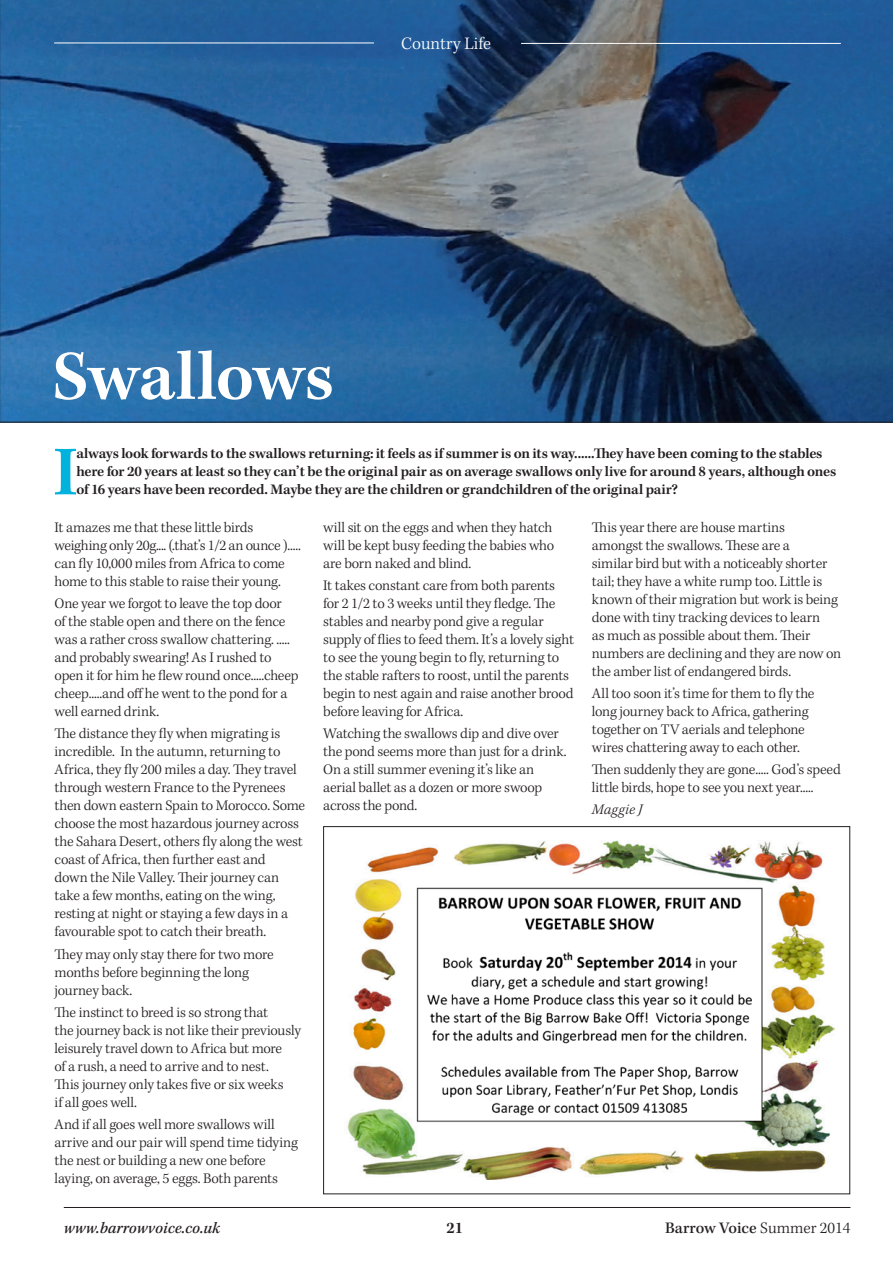
<style>
.page{position:relative;width:893px;height:1263px;background:#fff}
.page>*{position:absolute;margin:0;border:0;box-sizing:border-box;transform-origin:0 0}
.t1{font:600 72px "Kepler Std";letter-spacing:-.005em;color:#fff}
.t2{font:600 72px "Kepler Std";color:#00b2dc}
.t3{font:300 18px "Kepler Std";color:#fff}
.t4{font:italic 500 16.5px "Kepler Std";color:#231f20}
.t5{font:500 16.5px "Kepler Std";color:#231f20}
.t6{font:600 16.5px "Kepler Std";color:#231f20}
.t7{font:300 15px/18px "Kepler Std";letter-spacing:-.01em;color:#231f20}
.t8{font:600 15px/18px "Kepler Std";letter-spacing:-.01em;color:#231f20}
.t9{font:italic 300 15px "Kepler Std";letter-spacing:.015em;color:#231f20}
.s1{font-weight:300}
</style>
<div class="page">
<hr style="left:64px;top:1207px;width:786px;height:1px;background:#231f20">
<svg style="left:0;top:0;width:893px;height:422px;background:#315d88"></svg>
<hr style="left:54px;top:43px;width:320px;height:1px;background:#fff">
<hr style="left:521px;top:43px;width:320px;height:1px;background:#fff">
<img style="left:347px;top:840px;width:487px;height:339px">
<p class="t3" style="left:401px;top:33px;width:91px">Country Life</p>
<h1 class="t1" style="left:52px;top:335px;width:283px">Swallows</h1>
<h1 class="t2" style="left:53px;top:431px;width:26px">I</h1>
<p class="t8" style="left:76px;top:445px;width:761px">always look forwards to the swallows returning: it feels as if summer is on its way......They have been coming to the stables here for 20 years at least so they can’t be the original pair as on average swallows only live for around 8 years, although ones of 16 years have been recorded. Maybe they are the children or grandchildren of the original pair?</p>
<p class="t7" style="left:55px;top:519px;width:248px">It amazes me that these little birds weighing only 20g.... (.that’s 1/2 an ounce )..... can fly 10,000 miles from Africa to come home to this stable to raise their young.</p>
<p class="t7" style="left:55px;top:595px;width:245px">One year we forgot to leave the top door<br>of the stable open and there on the fence was a rather cross swallow chattering. ..... and probably swearing! As I rushed to open it for him he flew round once.....cheep cheep.....and off he went to the pond for a well earned drink.</p>
<p class="t7" style="left:55px;top:725px;width:252px">The distance they fly when migrating is incredible. In the autumn, returning to Africa, they fly 200 miles a day. They travel through western France to the Pyrenees then down eastern Spain to Morocco. Some choose the most hazardous journey across the Sahara Desert, others fly along the west coast of Africa, then further east and<br>down the Nile Valley. Their journey can take a few months, eating on the wing, resting at night or staying a few days in a favourable spot to catch their breath.</p>
<p class="t7" style="left:55px;top:945px;width:221px">They may only stay there for two more months before beginning the long journey back.</p>
<p class="t7" style="left:55px;top:1004px;width:248px">The instinct to breed is so strong that<br>the journey back is not like their previously leisurely travel down to Africa but more<br>of a rush, a need to arrive and to nest.<br>This journey only takes five or six weeks<br>if all goes well.</p>
<p class="t7" style="left:55px;top:1116px;width:245px">And if all goes well more swallows will arrive and our pair will spend time tidying the nest or building a new one before laying, on average, 5 eggs. Both parents</p>
<p class="t7" style="left:323px;top:519px;width:232px">will sit on the eggs and when they hatch will be kept busy feeding the babies who are born naked and blind.</p>
<p class="t7" style="left:323px;top:577px;width:252px">It takes constant care from both parents for 2 1/2 to 3 weeks until they fledge. The stables and nearby pond give a regular supply of flies to feed them. It’s a lovely sight to see the young begin to fly, returning to the stable rafters to roost, until the parents begin to nest again and raise another brood before leaving for Africa.</p>
<p class="t7" style="left:323px;top:725px;width:245px">Watching the swallows dip and dive over the pond seems more than just for a drink.<br>On a still summer evening it’s like an aerial ballet as a dozen or more swoop across the pond.</p>
<p class="t7" style="left:592px;top:519px;width:251px">This year there are house martins<br>amongst the swallows. These are a<br>similar bird but with a noticeably shorter tail; they have a white rump too. Little is known of their migration but work is being done with tiny tracking devices to learn<br>as much as possible about them. Their numbers are declining and they are now on the amber list of endangered birds.</p>
<p class="t7" style="left:592px;top:685px;width:224px">All too soon it’s time for them to fly the long journey back to Africa, gathering together on TV aerials and telephone wires chattering away to each other.</p>
<p class="t7" style="left:592px;top:761px;width:250px">Then suddenly they are gone..... God’s speed little birds, hope to see you next year.....</p>
<p class="t9" style="left:592px;top:801px;width:52px">Maggie J</p>
<p class="t4" style="left:64px;top:1218px;width:158px">www.barrowvoice.co.uk</p>
<p class="t6" style="left:446px;top:1218px;width:18px">21</p>
<p class="t5" style="left:665px;top:1218px;width:187px">Barrow Voice <span class="s1">Summer 2014</span></p>
</div>
